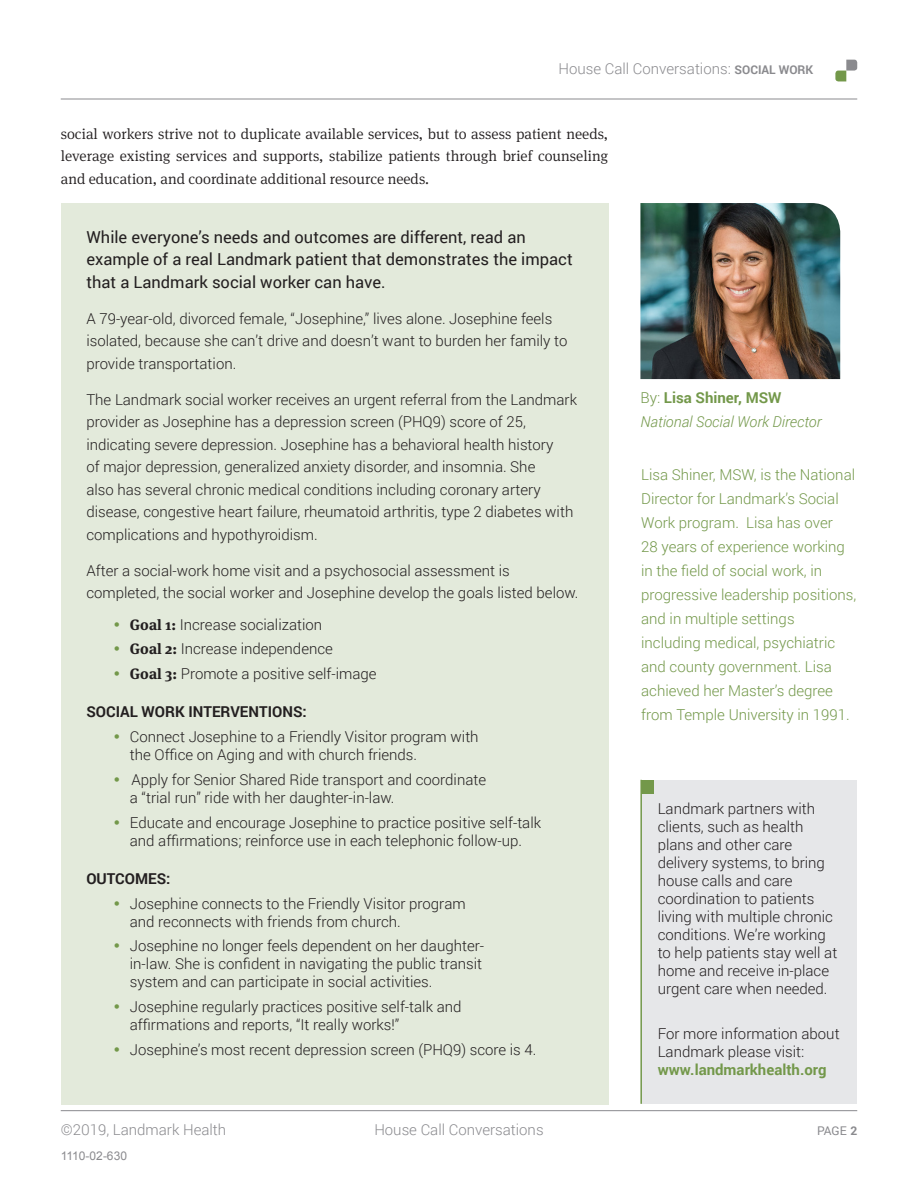
<style>
.page{position:relative;width:918px;height:1188px;background:#fff}
.page>*{position:absolute;margin:0;border:0;box-sizing:border-box;transform-origin:0 0}
.bodycopy{font:16.5px/22.5px "Roboto";color:#231f20}
.bodycopy-2{font:300 15px/22.5px "Roboto";color:#231f20}
.Subhead_1{font:300 15px/18px "Roboto";color:#231f20}
.t1{font:300 15px/24px "Roboto";color:#73984a}
.bodycopy-3{font:300 15px/22.5px "Meta Serif Pro";color:#231f20;text-align:justify}
.t2{font:300 15px "Roboto";color:#8a8a8e}
.Subhead_2{font:700 15px "Roboto";color:#231f20}
.t3{font:italic 300 15px "Roboto";color:#73984a}
.t4{font:700 15px "Roboto";color:#73984a}
.bodycopy-4{font:12px "Arial";color:#8a8a8e}
.t5{font:12px "Roboto";color:#8a8a8e}
.s1{font-weight:700;font-size:12px}
.s2{font-family:"Meta Serif OT";font-weight:700}
.s3{font-weight:300}
.s4{font-weight:700;color:#73984a}
.s5{font-weight:700}
</style>
<div class="page">
<svg style="left:835px;top:60px;width:22px;height:21px"></svg>
<hr style="left:61px;top:99px;width:796px;height:1px;background:#8a8a8e">
<hr style="left:61px;top:1110px;width:796px;height:1px;background:#8a8a8e">
<div style="left:61px;top:203px;width:547px;height:902px;background:#e3eadb"></div>
<img style="left:640px;top:203px;width:200px;height:176px">
<div style="left:641px;top:780px;width:216px;height:324px;background:#e6e7e9"></div>
<div style="left:641px;top:780px;width:12px;height:13px;background:#73984a"></div>
<hr style="left:640px;top:780px;width:2px;height:324px;background:#73984a">
<p class="t2" style="left:558px;top:58px;width:256px">House Call Conversations: <span class="s1">SOCIAL WORK</span></p>
<p class="bodycopy-3" style="left:61px;top:122px;width:549px">social workers strive not to duplicate available services, but to assess patient needs, leverage existing services and supports, stabilize patients through brief counseling and education, and coordinate additional resource needs.</p>
<p class="bodycopy" style="left:86px;top:225px;width:488px">While everyone’s needs and outcomes are different, read an example of a real Landmark patient that demonstrates the impact that a Landmark social worker can have.</p>
<p class="bodycopy-2" style="left:86px;top:307px;width:482px">A 79-year-old, divorced female, “Josephine,” lives alone. Josephine feels isolated, because she can’t drive and doesn’t want to burden her family to provide transportation.</p>
<p class="bodycopy-2" style="left:86px;top:388px;width:492px">The Landmark social worker receives an urgent referral from the Landmark provider as Josephine has a depression screen (PHQ9) score of 25, indicating severe depression. Josephine has a behavioral health history<br>of major depression, generalized anxiety disorder, and insomnia. She<br>also has several chronic medical conditions including coronary artery disease, congestive heart failure, rheumatoid arthritis, type 2 diabetes with complications and hypothyroidism.</p>
<p class="bodycopy-2" style="left:86px;top:559px;width:494px">After a social-work home visit and a psychosocial assessment is completed, the social worker and Josephine develop the goals listed below.</p>
<p class="bodycopy-2" style="left:130px;top:613px;width:194px"><span class="s2">Goal 1:</span> Increase socialization</p>
<p class="bodycopy-2" style="left:130px;top:637px;width:205px"><span class="s2">Goal 2:</span> Increase independence</p>
<p class="bodycopy-2" style="left:130px;top:662px;width:248px"><span class="s2">Goal 3:</span> Promote a positive self-image</p>
<p class="Subhead_2" style="left:86px;top:701px;width:222px">SOCIAL WORK INTERVENTIONS:</p>
<p class="bodycopy-2" style="left:130px;top:727px;width:350px;line-height:18px">Connect Josephine to a Friendly Visitor program with the Office on Aging and with church friends.</p>
<p class="bodycopy-2" style="left:130px;top:770px;width:358px;line-height:18px">Apply for Senior Shared Ride transport and coordinate a “trial run” ride with her daughter-in-law.</p>
<p class="bodycopy-2" style="left:130px;top:813px;width:413px;line-height:18px">Educate and encourage Josephine to practice positive self-talk and affirmations; reinforce use in each telephonic follow-up.</p>
<p class="Subhead_2" style="left:86px;top:868px;width:86px">OUTCOMES:</p>
<p class="bodycopy-2" style="left:130px;top:894px;width:337px;line-height:18px">Josephine connects to the Friendly Visitor program and reconnects with friends from church.</p>
<p class="bodycopy-2" style="left:130px;top:937px;width:356px;line-height:18px">Josephine no longer feels dependent on her daughter&shy;in-law. She is confident in navigating the public transit system and can participate in social activities.</p>
<p class="bodycopy-2" style="left:130px;top:997px;width:333px;line-height:18px">Josephine regularly practices positive self-talk and affirmations and reports, “It really works!”</p>
<p class="bodycopy-2" style="left:130px;top:1038px;width:408px">Josephine’s most recent depression screen (PHQ9) score is 4.</p>
<p class="t4" style="left:640px;top:387px;width:143px"><span class="s3">By:</span> Lisa Shiner, MSW</p>
<p class="t3" style="left:640px;top:411px;width:183px">National Social Work Director</p>
<p class="t1" style="left:641px;top:462px;width:217px">Lisa Shiner, MSW, is the National<br>Director for Landmark’s Social<br>Work program. Lisa has over<br>28 years of experience working in the field of social work, in progressive leadership positions, and in multiple settings including medical, psychiatric and county government. Lisa achieved her Master’s degree from Temple University in 1991.</p>
<p class="Subhead_1" style="left:658px;top:799px;width:181px">Landmark partners with clients, such as health plans and other care delivery systems, to bring house calls and care coordination to patients living with multiple chronic conditions. We’re working to help patients stay well at home and receive in-place urgent care when needed.</p>
<p class="Subhead_1" style="left:658px;top:1024px;width:183px">For more information about<br>Landmark please visit: <span class="s4">www.landmarkhealth.org</span></p>
<p class="t2" style="left:61px;top:1119px;width:167px">©2019, Landmark Health</p>
<p class="bodycopy-4" style="left:61px;top:1148px;width:68px">1110-02-630</p>
<p class="t2" style="left:374px;top:1119px;width:171px">House Call Conversations</p>
<p class="t5" style="left:817px;top:1122px;width:42px">PAGE <span class="s5">2</span></p>
</div>
